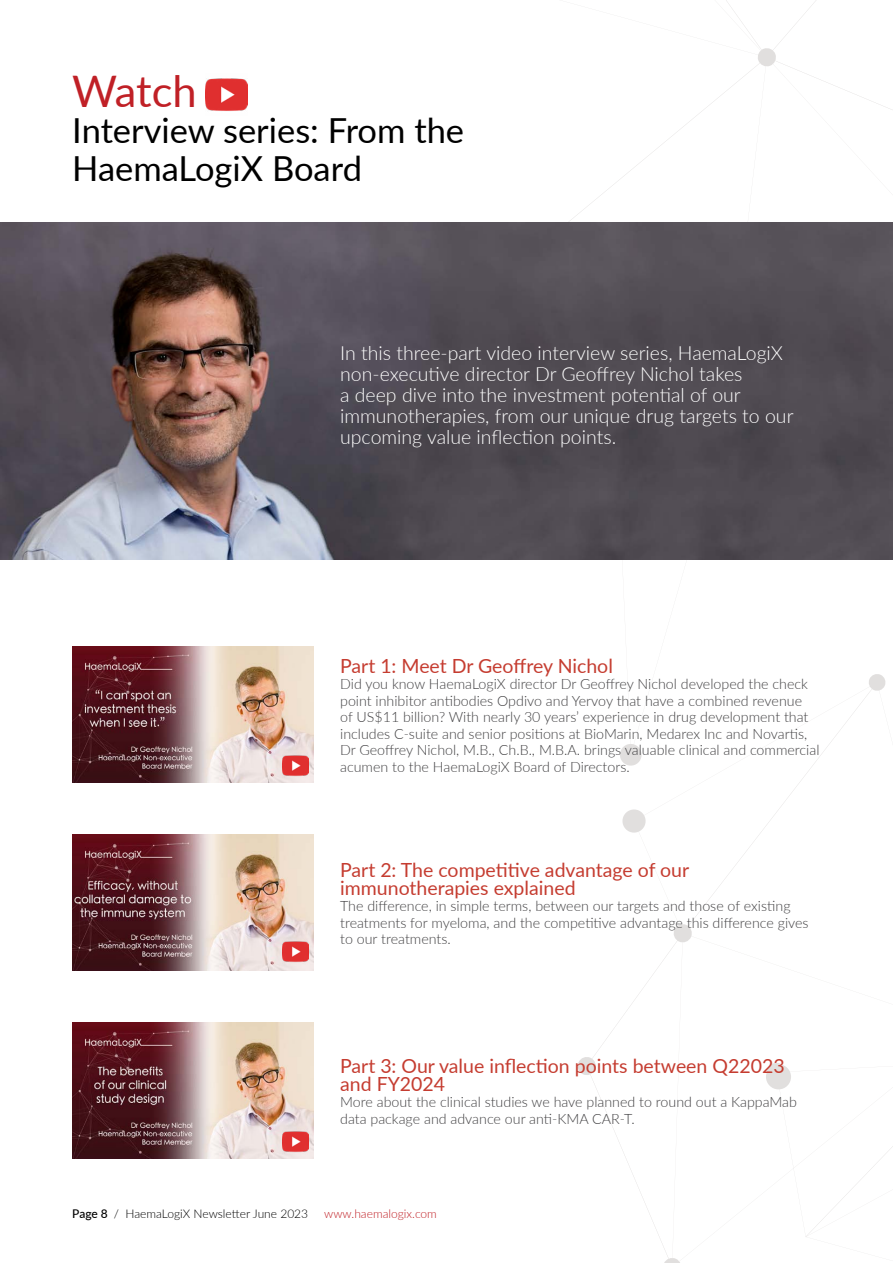
<style>
.page{position:relative;width:893px;height:1263px;background:#fff}
.page>*{position:absolute;margin:0;border:0;box-sizing:border-box;transform-origin:0 0}
.t1{font:43.5px "Lato";letter-spacing:-.005em;color:#c02026}
.t2{font:34.5px/37.8px "Lato";color:#000}
.t3{font:300 19.5px/21px "Lato";color:#fff}
.t4{font:19.5px/18px "Lato";color:#c53c30}
.t5{font:300 14.25px/16.5px "Lato";color:#414042}
.t6{font:300 12px "Lato";color:#000}
.t7{font:300 12px "Lato";color:#c02026}
.s1{font-weight:500}
</style>
<div class="page">
<svg style="left:569px;top:0;width:323px;height:222px"></svg>
<svg style="left:401px;top:559px;width:335px;height:207px"></svg>
<svg style="left:634px;top:682px;width:236px;height:240px"></svg>
<svg style="left:578px;top:923px;width:114px;height:340px"></svg>
<svg style="left:868px;top:674px;width:18px;height:18px"></svg>
<svg style="left:622px;top:808px;width:25px;height:26px"></svg>
<svg style="left:766px;top:1063px;width:127px;height:174px"></svg>
<div style="left:766px;top:1064px;width:25px;height:25px;background:#e1dfde;border-radius:50%"></div>
<img style="left:72px;top:1023px;width:242px;height:135px">
<img style="left:72px;top:646px;width:242px;height:136px">
<img style="left:0;top:222px;width:893px;height:337px">
<img style="left:72px;top:834px;width:242px;height:136px">
<img style="left:206px;top:78px;width:42px;height:33px">
<img style="left:283px;top:752px;width:26px;height:27px">
<img style="left:283px;top:938px;width:26px;height:27px">
<img style="left:283px;top:1128px;width:26px;height:27px">
<h1 class="t1" style="left:72px;top:60px;width:126px">Watch</h1>
<h2 class="t2" style="left:72px;top:110px;width:393px">Interview series: From the<br>HaemaLogiX Board</h2>
<p class="t3" style="left:340px;top:342px;width:455px">In this three-part video interview series, HaemaLogiX non-executive director Dr Geoffrey Nichol takes<br>a deep dive into the investment potential of our immunotherapies, from our unique drug targets to our upcoming value inflection points.</p>
<h3 class="t4" style="left:340px;top:656px;width:274px">Part 1: Meet Dr Geoffrey Nichol</h3>
<p class="t5" style="left:340px;top:675px;width:481px">Did you know HaemaLogiX director Dr Geoffrey Nichol developed the check point inhibitor antibodies Opdivo and Yervoy that have a combined revenue<br>of US$11 billion? With nearly 30 years’ experience in drug development that includes C-suite and senior positions at BioMarin, Medarex Inc and Novartis, Dr Geoffrey Nichol, M.B., Ch.B., M.B.A. brings valuable clinical and commercial acumen to the HaemaLogiX Board of Directors.</p>
<h3 class="t4" style="left:340px;top:860px;width:350px">Part 2: The competitive advantage of our immunotherapies explained</h3>
<p class="t5" style="left:340px;top:897px;width:470px">The difference, in simple terms, between our targets and those of existing treatments for myeloma, and the competitive advantage this difference gives to our treatments.</p>
<h3 class="t4" style="left:340px;top:1056px;width:446px">Part 3: Our value inflection points between Q22023 and FY2024</h3>
<p class="t5" style="left:340px;top:1093px;width:458px">More about the clinical studies we have planned to round out a KappaMab data package and advance our anti-KMA CAR-T.</p>
<p class="t6" style="left:72px;top:1206px;width:237px"><span class="s1">Page 8</span> / HaemaLogiX Newsletter June 2023</p>
<p class="t7" style="left:324px;top:1206px;width:114px">www.haemalogix.com</p>
</div>
